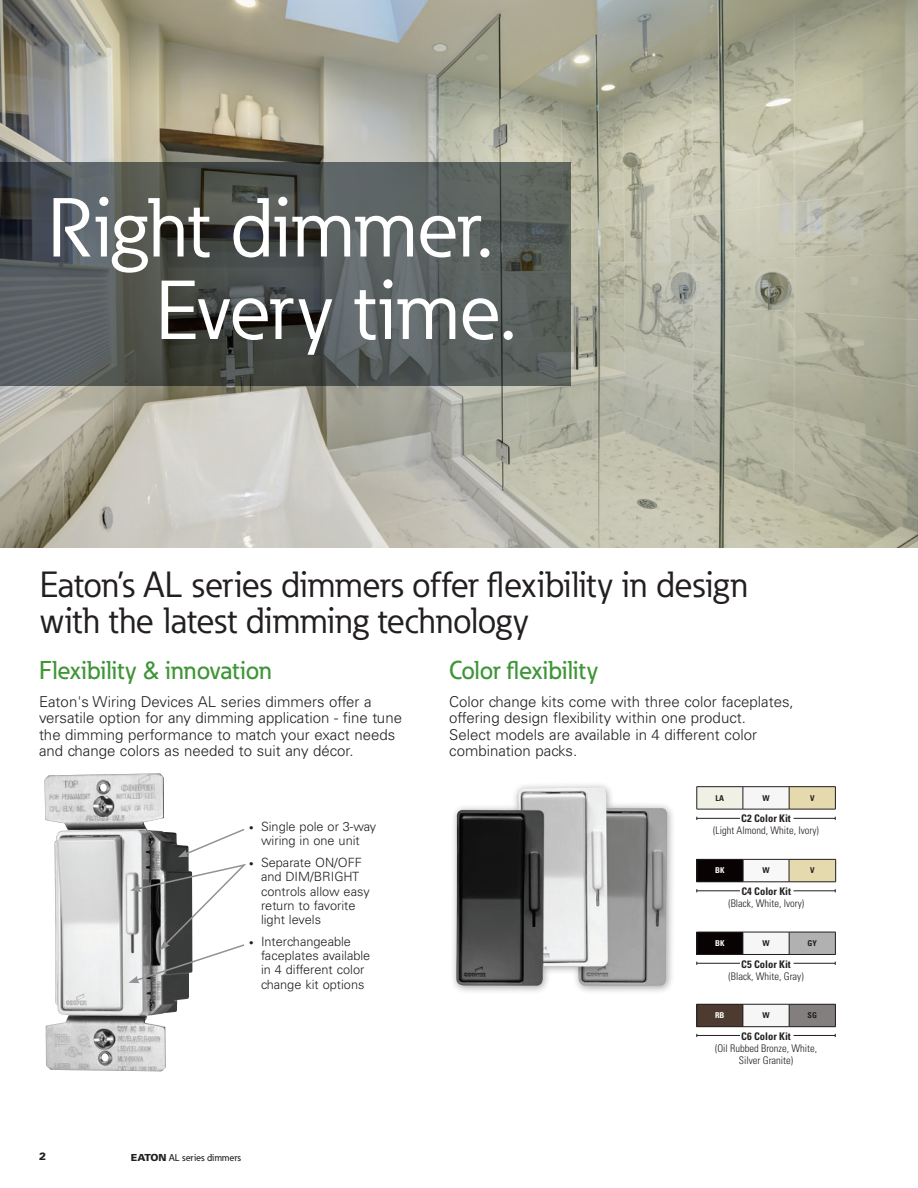
<style>
.page{position:relative;width:918px;height:1188px;background:#fff}
.page>*{position:absolute;margin:0;border:0;box-sizing:border-box;transform-origin:0 0}
.t1{font:82.5px/82.5px "Eaton";color:#fff;text-align:right}
.t2{font:36px/36px "Eaton";color:#231f20}
.t3{font:500 25.5px "Eaton";color:#3f9537}
.t4{font:300 15px/16.5px "Univers LT Std";color:#231f20}
.t5{font:300 12.75px/14.2px "Univers LT Std";color:#231f20}
.t6{font:300 condensed 10.5px/12px "Univers LT Std";color:#231f20;text-align:center}
.t7{font:700 condensed 10.5px "Univers LT Std";color:#231f20}
.t8{font:900 10.5px "Univers LT Std";color:#231f20}
.t9{font:500 9.75px "Eaton";color:#231f20}
.t10{font:700 condensed 8.1px "Univers LT Std";color:#231f20}
.t11{font:700 condensed 8.1px "Univers LT Std";color:#fff}
.s1{font-size:9px}
.s2{font-family:"Univers LT Std";font-weight:900}
</style>
<div class="page">
<img style="left:0;top:0;width:917px;height:548px">
<div style="left:450px;top:781px;width:226px;height:214px;background:#231f20;opacity:.4"></div>
<img style="left:456px;top:788px;width:211px;height:199px">
<hr style="left:917px;top:0;width:1px;height:548px;background:#231f20;opacity:.2">
<svg style="left:0;top:163px;width:571px;height:223px;background:#505654"></svg>
<img style="left:44px;top:773px;width:145px;height:299px">
<svg style="left:178px;top:827px;width:67px;height:30px"></svg>
<svg style="left:129px;top:863px;width:117px;height:120px"></svg>
<div style="left:697px;top:787px;width:46px;height:22px;background:#f1f0e4"></div>
<div style="left:743px;top:787px;width:46px;height:22px;background:#f6f6f6"></div>
<div style="left:789px;top:787px;width:46px;height:22px;background:#e5daae"></div>
<hr style="left:789px;top:786px;width:47px;height:1px;background:#231f20">
<svg style="left:789px;top:787px;width:1px;height:22px"></svg>
<svg style="left:835px;top:787px;width:1px;height:22px"></svg>
<hr style="left:697px;top:786px;width:46px;height:1px;background:#231f20">
<hr style="left:743px;top:786px;width:46px;height:1px;background:#231f20">
<svg style="left:743px;top:787px;width:1px;height:22px"></svg>
<hr style="left:697px;top:809px;width:46px;height:1px;background:#231f20">
<hr style="left:743px;top:809px;width:46px;height:1px;background:#231f20">
<hr style="left:789px;top:809px;width:47px;height:1px;background:#231f20">
<svg style="left:697px;top:787px;width:1px;height:22px"></svg>
<div style="left:697px;top:932px;width:46px;height:22px;background:#080302"></div>
<div style="left:743px;top:932px;width:46px;height:22px;background:#f6f6f6"></div>
<div style="left:789px;top:932px;width:46px;height:22px;background:#b1b1b2"></div>
<hr style="left:789px;top:932px;width:47px;height:1px;background:#231f20">
<svg style="left:789px;top:932px;width:1px;height:22px"></svg>
<svg style="left:835px;top:932px;width:1px;height:22px"></svg>
<hr style="left:697px;top:932px;width:46px;height:1px;background:#231f20">
<hr style="left:743px;top:932px;width:46px;height:1px;background:#231f20">
<svg style="left:743px;top:932px;width:1px;height:22px"></svg>
<hr style="left:697px;top:954px;width:46px;height:1px;background:#231f20">
<hr style="left:743px;top:954px;width:46px;height:1px;background:#231f20">
<hr style="left:789px;top:954px;width:47px;height:1px;background:#231f20">
<div style="left:697px;top:1004px;width:46px;height:23px;background:#4d3b31"></div>
<div style="left:743px;top:1004px;width:46px;height:23px;background:#f6f6f6"></div>
<div style="left:789px;top:1004px;width:46px;height:23px;background:#837f7f"></div>
<hr style="left:789px;top:1004px;width:47px;height:1px;background:#231f20">
<svg style="left:789px;top:1004px;width:1px;height:22px"></svg>
<svg style="left:835px;top:1004px;width:1px;height:22px"></svg>
<hr style="left:697px;top:1004px;width:46px;height:1px;background:#231f20">
<hr style="left:743px;top:1004px;width:46px;height:1px;background:#231f20">
<svg style="left:743px;top:1004px;width:1px;height:22px"></svg>
<hr style="left:697px;top:1026px;width:46px;height:1px;background:#231f20">
<hr style="left:743px;top:1026px;width:46px;height:1px;background:#231f20">
<hr style="left:789px;top:1026px;width:47px;height:1px;background:#231f20">
<svg style="left:697px;top:1005px;width:1px;height:21px"></svg>
<div style="left:697px;top:859px;width:46px;height:23px;background:#080302"></div>
<div style="left:743px;top:859px;width:46px;height:23px;background:#f8f8f8"></div>
<div style="left:789px;top:859px;width:47px;height:23px;background:#e5daae"></div>
<hr style="left:697px;top:859px;width:46px;height:1px;background:#231f20">
<hr style="left:743px;top:859px;width:46px;height:1px;background:#231f20">
<svg style="left:743px;top:860px;width:1px;height:22px"></svg>
<hr style="left:697px;top:882px;width:46px;height:1px;background:#231f20">
<hr style="left:743px;top:882px;width:46px;height:1px;background:#231f20">
<hr style="left:789px;top:882px;width:47px;height:1px;background:#231f20">
<hr style="left:789px;top:859px;width:47px;height:1px;background:#231f20">
<svg style="left:789px;top:860px;width:1px;height:22px"></svg>
<svg style="left:835px;top:860px;width:1px;height:22px"></svg>
<hr style="left:697px;top:963px;width:43px;height:1px;background:#231f20">
<hr style="left:794px;top:963px;width:41px;height:1px;background:#231f20">
<hr style="left:697px;top:1035px;width:43px;height:1px;background:#231f20">
<hr style="left:794px;top:1035px;width:41px;height:1px;background:#231f20">
<hr style="left:697px;top:891px;width:43px;height:1px;background:#231f20">
<hr style="left:794px;top:891px;width:41px;height:1px;background:#231f20">
<hr style="left:697px;top:818px;width:43px;height:1px;background:#231f20">
<hr style="left:794px;top:818px;width:41px;height:1px;background:#231f20">
<h1 class="t1" style="left:47px;top:187px;width:471px">Right dimmer.<br>Every time.</h1>
<h2 class="t2" style="left:40px;top:567px;width:709px">Eaton’s AL series dimmers offer flexibility in design with the latest dimming technology</h2>
<h3 class="t3" style="left:39px;top:654px;width:234px">Flexibility &amp; innovation</h3>
<h3 class="t3" style="left:449px;top:654px;width:151px">Color flexibility</h3>
<p class="t4" style="left:39px;top:693px;width:365px">Eaton's Wiring Devices AL series dimmers offer a versatile option for any dimming application - fine tune the dimming performance to match your exact needs and change colors as needed to suit any décor.</p>
<p class="t5" style="left:249px;top:820px;width:129px;text-align:center"><span class="s1">•</span> Single pole or 3-way wiring in one unit</p>
<p class="t5" style="left:261px;top:856px;width:110px;text-indent:-12px"><span class="s1">•</span> Separate ON/OFF and DIM/BRIGHT controls allow easy return to favorite light levels</p>
<p class="t5" style="left:261px;top:934px;width:111px;text-indent:-12px"><span class="s1">•</span> Interchangeable faceplates available in 4 different color change kit options</p>
<p class="t8" style="left:39px;top:1150px;width:9px">2</p>
<p class="t9" style="left:131px;top:1151px;width:112px"><span class="s2">EATON</span> AL series dimmers</p>
<p class="t4" style="left:449px;top:693px;width:346px">Color change kits come with three color faceplates, offering design flexibility within one product.<br>Select models are available in 4 different color combination packs.</p>
<p class="t10" style="left:716px;top:793px;width:10px">LA</p>
<p class="t10" style="left:762px;top:793px;width:9px">W</p>
<p class="t10" style="left:810px;top:793px;width:6px">V</p>
<p class="t7" style="left:741px;top:812px;width:51px">C2 Color Kit</p>
<p class="t6" style="left:713px;top:825px;width:107px">(Light Almond, White, Ivory)</p>
<p class="t11" style="left:715px;top:866px;width:11px">BK</p>
<p class="t10" style="left:763px;top:866px;width:9px">W</p>
<p class="t10" style="left:810px;top:866px;width:6px">V</p>
<p class="t7" style="left:741px;top:885px;width:51px">C4 Color Kit</p>
<p class="t6" style="left:728px;top:897px;width:77px">(Black, White, Ivory)</p>
<p class="t11" style="left:715px;top:938px;width:11px">BK</p>
<p class="t10" style="left:762px;top:938px;width:9px">W</p>
<p class="t10" style="left:808px;top:938px;width:11px">GY</p>
<p class="t7" style="left:741px;top:958px;width:51px">C5 Color Kit</p>
<p class="t6" style="left:728px;top:970px;width:77px">(Black, White, Gray)</p>
<p class="t11" style="left:715px;top:1011px;width:11px">RB</p>
<p class="t10" style="left:762px;top:1011px;width:9px">W</p>
<p class="t10" style="left:808px;top:1011px;width:11px">SG</p>
<p class="t7" style="left:741px;top:1030px;width:51px">C6 Color Kit</p>
<p class="t6" style="left:715px;top:1042px;width:104px">(Oil Rubbed Bronze, White,<br>Silver Granite)</p>
</div>
